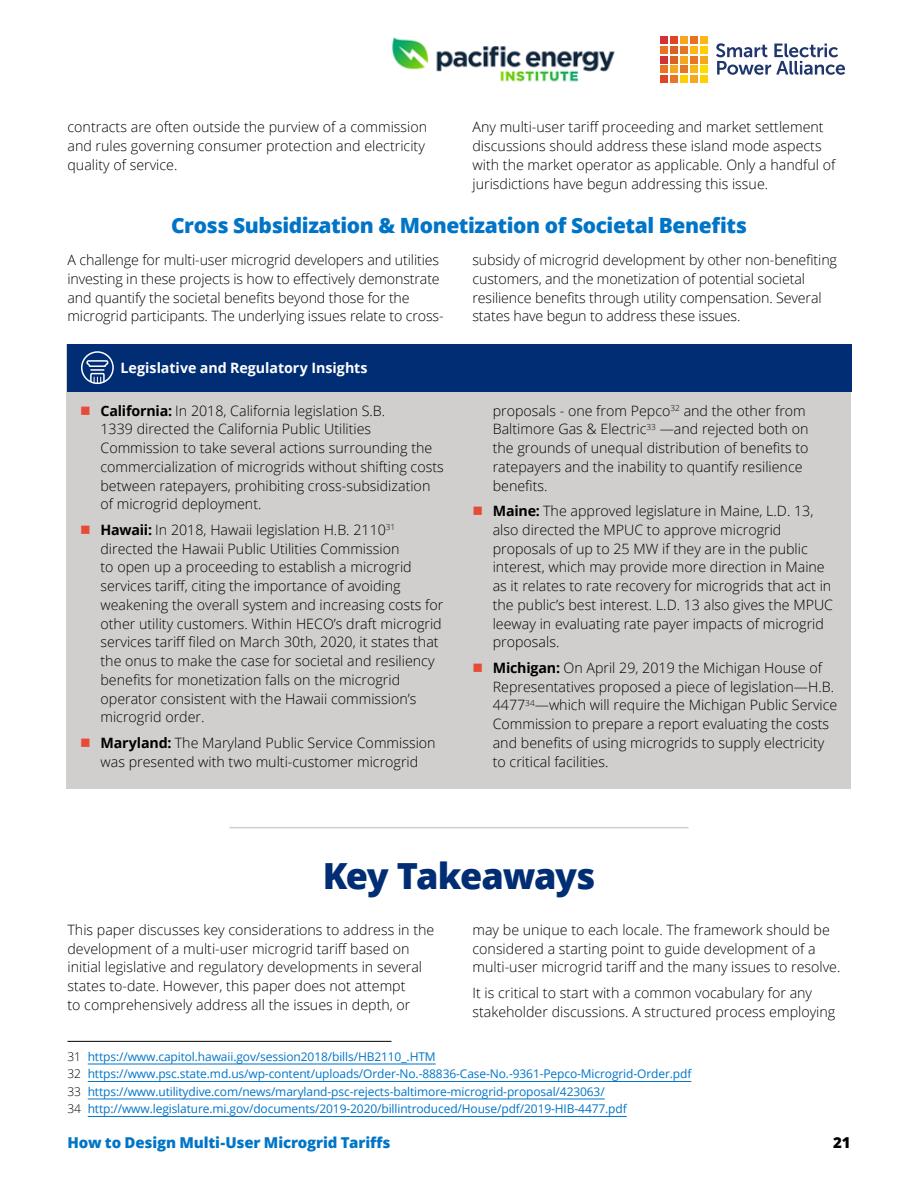
<style>
.page{position:relative;width:918px;height:1188px;background:#fff}
.page>*{position:absolute;margin:0;border:0;box-sizing:border-box;transform-origin:0 0}
.t1{font:800 36px "Open Sans";letter-spacing:-.035em;color:#002d74}
.t2{font:800 21px "Open Sans";letter-spacing:-.02em;color:#0075c8}
.t3{font:800 15px "Open Sans";letter-spacing:-.01em;color:#0075c8}
.t4{font:800 15px "Open Sans";color:#000}
.t5{font:300 14.25px/18.8px "Open Sans";color:#000}
.t6{font:700 14.25px "Open Sans";color:#fff}
.t7{font:12px/17.5px "Open Sans";letter-spacing:-.01em;color:#0075c8}
.s1{color:#e64b38}
.s2{font-weight:700}
.s3{font-weight:300;color:#000}
</style>
<div class="page">
<img style="left:392px;top:37px;width:223px;height:45px">
<div style="left:670px;top:46px;width:8px;height:8px;background:#dc6026"></div>
<div style="left:670px;top:56px;width:8px;height:8px;background:#dc6026"></div>
<div style="left:690px;top:37px;width:8px;height:7px;background:#eb6f20"></div>
<div style="left:661px;top:46px;width:7px;height:8px;background:#e87524"></div>
<div style="left:661px;top:66px;width:7px;height:7px;background:#e87524"></div>
<div style="left:670px;top:75px;width:8px;height:8px;background:#e87524"></div>
<div style="left:680px;top:46px;width:8px;height:8px;background:#e87524"></div>
<div style="left:680px;top:66px;width:8px;height:7px;background:#e87524"></div>
<div style="left:690px;top:56px;width:8px;height:8px;background:#e87524"></div>
<div style="left:690px;top:46px;width:8px;height:8px;background:#fdb714"></div>
<div style="left:690px;top:66px;width:8px;height:7px;background:#fdb714"></div>
<div style="left:700px;top:37px;width:8px;height:7px;background:#fdb714"></div>
<div style="left:670px;top:66px;width:8px;height:7px;background:#f5a81d"></div>
<div style="left:680px;top:37px;width:8px;height:7px;background:#f5a81d"></div>
<div style="left:680px;top:56px;width:8px;height:8px;background:#f5a81d"></div>
<div style="left:690px;top:75px;width:8px;height:8px;background:#f5a81d"></div>
<div style="left:700px;top:56px;width:8px;height:8px;background:#f5a81d"></div>
<div style="left:700px;top:66px;width:8px;height:7px;background:#fddd00"></div>
<div style="left:680px;top:75px;width:8px;height:8px;background:#ffcf01"></div>
<div style="left:700px;top:46px;width:8px;height:8px;background:#ffcf01"></div>
<div style="left:700px;top:75px;width:8px;height:8px;background:#ffcf01"></div>
<svg style="left:716px;top:43px;width:129px;height:32px"></svg>
<div style="left:661px;top:56px;width:7px;height:8px;background:#d23138"></div>
<div style="left:661px;top:37px;width:7px;height:7px;background:#d23138"></div>
<div style="left:661px;top:75px;width:7px;height:8px;background:#df4525"></div>
<div style="left:670px;top:37px;width:8px;height:7px;background:#df4525"></div>
<hr style="left:68px;top:1041px;width:324px;height:1px;background:#000">
<hr style="left:88px;top:1064px;width:348px;height:1px;background:#0075c8">
<hr style="left:88px;top:1081px;width:603px;height:1px;background:#0075c8">
<hr style="left:88px;top:1099px;width:517px;height:1px;background:#0075c8">
<hr style="left:88px;top:1116px;width:539px;height:1px;background:#0075c8">
<hr style="left:230px;top:827px;width:458px;height:1px;background:#d0cfcd">
<div style="left:67px;top:344px;width:784px;height:445px;background:#d0cfcd"></div>
<div style="left:68px;top:344px;width:784px;height:47px;background:#002d74"></div>
<div style="left:81px;top:351px;width:33px;height:33px;border:2px solid #fff;border-radius:50%"></div>
<svg style="left:86px;top:359px;width:24px;height:25px"></svg>
<p class="t5" style="left:472px;top:117px;width:365px">Any multi-user tariff proceeding and market settlement discussions should address these island mode aspects with the market operator as applicable. Only a handful of jurisdictions have begun addressing this issue.</p>
<h2 class="t2" style="left:171px;top:209px;width:577px">Cross Subsidization &amp; Monetization of Societal Benefits</h2>
<p class="t5" style="left:68px;top:250px;width:378px">A challenge for multi-user microgrid developers and utilities investing in these projects is how to effectively demonstrate and quantify the societal benefits beyond those for the microgrid participants. The underlying issues relate to cross-</p>
<p class="t5" style="left:472px;top:250px;width:366px">subsidy of microgrid development by other non-benefiting customers, and the monetization of potential societal resilience benefits through utility compensation. Several states have begun to address these issues.<sup>31323334</sup></p>
<p class="t5" style="left:68px;top:117px;width:361px">contracts are often outside the purview of a commission and rules governing consumer protection and electricity quality of service.</p>
<p class="t6" style="left:121px;top:358px;width:249px">Legislative and Regulatory Insights</p>
<p class="t5" style="left:100px;top:401px;width:345px;text-indent:-20px"><span class="s1">■</span> <span class="s2">California:</span> In 2018, California legislation S.B.<br>1339 directed the California Public Utilities Commission to take several actions surrounding the commercialization of microgrids without shifting costs between ratepayers, prohibiting cross-subsidization of microgrid deployment.</p>
<p class="t5" style="left:101px;top:520px;width:344px;text-indent:-20px"><span class="s1">■</span> <span class="s2">Hawaii:</span> In 2018, Hawaii legislation H.B. 2110<sup>31 </sup>directed the Hawaii Public Utilities Commission<br>to open up a proceeding to establish a microgrid services tariff, citing the importance of avoiding weakening the overall system and increasing costs for other utility customers. Within HECO’s draft microgrid services tariff filed on March 30th, 2020, it states that the onus to make the case for societal and resiliency benefits for monetization falls on the microgrid operator consistent with the Hawaii commission’s microgrid order.</p>
<p class="t5" style="left:80px;top:733px;width:357px;text-align:center"><span class="s1">■</span> <span class="s2">Maryland:</span> The Maryland Public Service Commission was presented with two multi-customer microgrid</p>
<p class="t5" style="left:493px;top:401px;width:317px">proposals - one from Pepco<sup>32</sup> and the other from Baltimore Gas &amp; Electric<sup>33</sup> —and rejected both on the grounds of unequal distribution of benefits to ratepayers and the inability to quantify resilience benefits.</p>
<p class="t5" style="left:493px;top:501px;width:342px;text-indent:-20px"><span class="s1">■</span> <span class="s2">Maine:</span> The approved legislature in Maine, L.D. 13, also directed the MPUC to approve microgrid proposals of up to 25 MW if they are in the public interest, which may provide more direction in Maine as it relates to rate recovery for microgrids that act in the public’s best interest. L.D. 13 also gives the MPUC leeway in evaluating rate payer impacts of microgrid proposals.</p>
<p class="t5" style="left:493px;top:658px;width:346px;text-indent:-20px"><span class="s1">■</span> <span class="s2">Michigan:</span> On April 29, 2019 the Michigan House of Representatives proposed a piece of legislation—H.B.<br>4477<sup>34</sup>—which will require the Michigan Public Service Commission to prepare a report evaluating the costs and benefits of using microgrids to supply electricity to critical facilities.</p>
<h1 class="t1" style="left:323px;top:849px;width:274px">Key Takeaways</h1>
<p class="t5" style="left:68px;top:920px;width:368px">This paper discusses key considerations to address in the development of a multi-user microgrid tariff based on initial legislative and regulatory developments in several states to-date. However, this paper does not attempt<br>to comprehensively address all the issues in depth, or</p>
<p class="t5" style="left:472px;top:920px;width:370px">may be unique to each locale. The framework should be considered a starting point to guide development of a multi-user microgrid tariff and the many issues to resolve.</p>
<p class="t5" style="left:472px;top:983px;width:364px">It is critical to start with a common vocabulary for any stakeholder discussions. A structured process employing</p>
<p class="t7" style="left:68px;top:1048px;width:625px"><span class="s3">31</span> https://www.capitol.hawaii.gov/session2018/bills/HB2110_.HTM<br><span class="s3">32</span> https://www.psc.state.md.us/wp-content/uploads/Order-No.-88836-Case-No.-9361-Pepco-Microgrid-Order.pdf <span class="s3">33</span> https://www.utilitydive.com/news/maryland-psc-rejects-baltimore-microgrid-proposal/423063/<br><span class="s3">34</span> http://www.legislature.mi.gov/documents/2019-2020/billintroduced/House/pdf/2019-HIB-4477.pdf</p>
<p class="t3" style="left:68px;top:1131px;width:325px">How to Design Multi-User Microgrid Tariffs</p>
<p class="t4" style="left:833px;top:1131px;width:19px">21</p>
</div>
